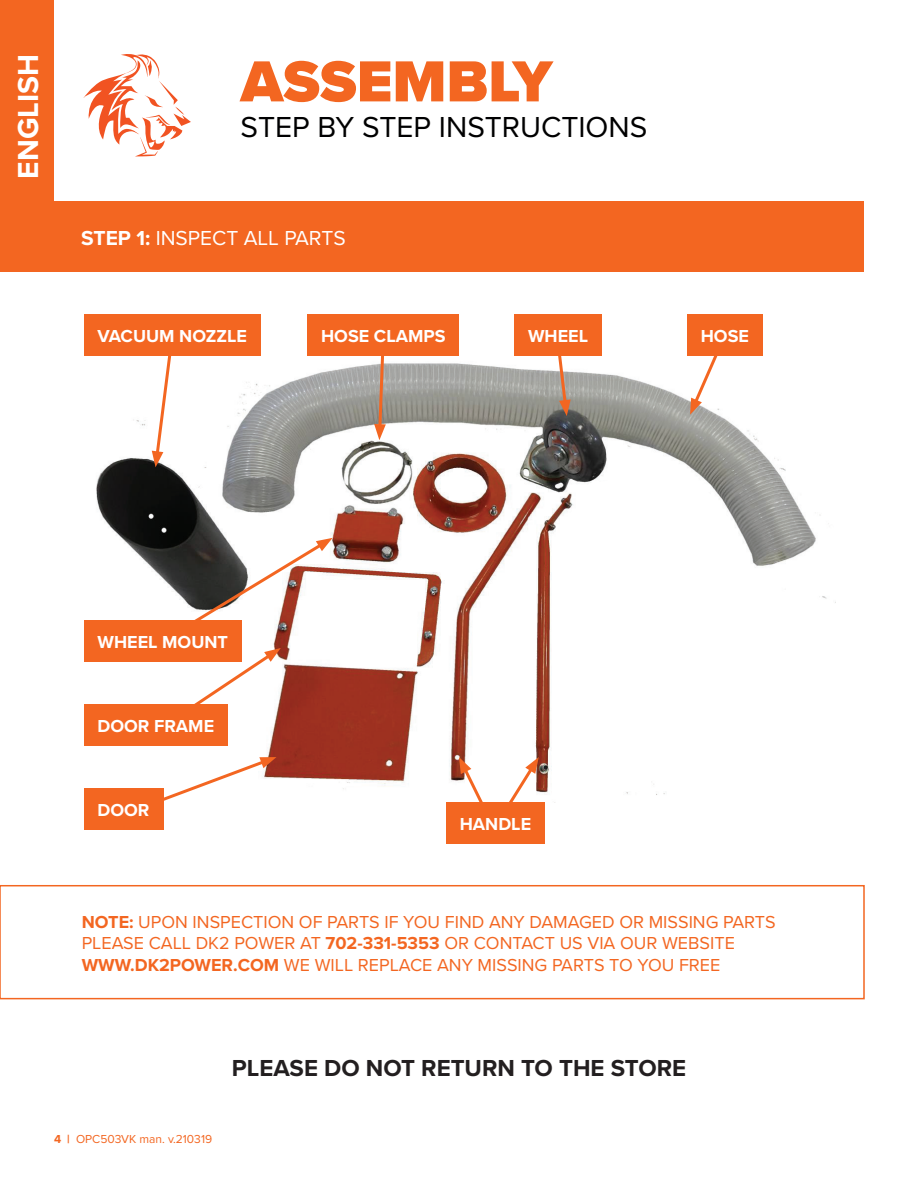
<style>
.page{position:relative;width:918px;height:1188px;background:#fff}
.page>*{position:absolute;margin:0;border:0;box-sizing:border-box;transform-origin:0 0}
.t1{font:900 60px "Proxima Nova";color:#f36621}
.t2{font:30px "Proxima Nova";color:#000001}
.t3{font:700 30px "Proxima Nova";color:#fff}
.t4{font:700 24px "Proxima Nova";color:#231f20}
.t5{font:21px "Proxima Nova";color:#fff}
.t6{font:18px/21.6px "Proxima Nova";color:#f36621}
.t7{font:700 18px "Proxima Nova";color:#fff}
.t8{font:12px "Proxima Nova";color:#f36621}
.s1{font-weight:700}
</style>
<div class="page">
<div style="left:0;top:0;width:54px;height:233px;background:#f36621"></div>
<svg style="left:84px;top:54px;width:107px;height:102px"></svg>
<div style="left:0;top:201px;width:864px;height:71px;background:#f36621"></div>
<div style="left:0;top:885px;width:865px;height:114px;border:2px solid #f36621"></div>
<img style="left:84px;top:363px;width:752px;height:432px">
<div style="left:558px;top:567px;width:194px;height:212px;background:#fff"></div>
<svg style="left:581px;top:477px;width:160px;height:90px"></svg>
<svg style="left:690px;top:356px;width:39px;height:59px"></svg>
<svg style="left:555px;top:356px;width:16px;height:60px"></svg>
<svg style="left:374px;top:356px;width:12px;height:84px"></svg>
<svg style="left:152px;top:356px;width:24px;height:111px"></svg>
<svg style="left:152px;top:538px;width:181px;height:197px"></svg>
<svg style="left:119px;top:757px;width:157px;height:61px"></svg>
<svg style="left:459px;top:757px;width:80px;height:45px"></svg>
<div style="left:687px;top:314px;width:76px;height:42px;background:#f36621"></div>
<div style="left:514px;top:314px;width:88px;height:42px;background:#f36621"></div>
<div style="left:308px;top:314px;width:151px;height:42px;background:#f36621"></div>
<div style="left:84px;top:314px;width:177px;height:42px;background:#f36621"></div>
<div style="left:84px;top:620px;width:158px;height:42px;background:#f36621"></div>
<div style="left:84px;top:705px;width:144px;height:41px;background:#f36621"></div>
<div style="left:446px;top:802px;width:99px;height:41px;background:#f36621"></div>
<div style="left:84px;top:789px;width:79px;height:41px;background:#f36621"></div>
<h2 class="t3" style="left:6px;top:179px;width:126px;rotate:-90deg">ENGLISH</h2>
<h1 class="t1" style="left:241px;top:37px;width:313px">ASSEMBLY</h1>
<h2 class="t2" style="left:241px;top:105px;width:408px">STEP BY STEP INSTRUCTIONS</h2>
<p class="t5" style="left:81px;top:222px;width:266px"><span class="s1">STEP 1:</span> INSPECT ALL PARTS</p>
<p class="t7" style="left:98px;top:323px;width:151px">VACUUM NOZZLE</p>
<p class="t7" style="left:321px;top:323px;width:126px">HOSE CLAMPS</p>
<p class="t7" style="left:528px;top:323px;width:62px">WHEEL</p>
<p class="t7" style="left:701px;top:323px;width:50px">HOSE</p>
<p class="t7" style="left:98px;top:629px;width:132px">WHEEL MOUNT</p>
<p class="t7" style="left:98px;top:713px;width:118px">DOOR FRAME</p>
<p class="t7" style="left:98px;top:797px;width:54px">DOOR</p>
<p class="t7" style="left:460px;top:811px;width:73px">HANDLE</p>
<p class="t6" style="left:82px;top:910px;width:695px"><span class="s1">NOTE:</span> UPON INSPECTION OF PARTS IF YOU FIND ANY DAMAGED OR MISSING PARTS<br>PLEASE CALL DK2 POWER AT <span class="s1">702-331-5353</span> OR CONTACT US VIA OUR WEBSITE<br><span class="s1">WWW.DK2POWER.COM</span> WE WILL REPLACE ANY MISSING PARTS TO YOU FREE</p>
<h3 class="t4" style="left:232px;top:1050px;width:456px">PLEASE DO NOT RETURN TO THE STORE</h3>
<p class="t8" style="left:54px;top:1131px;width:160px"><span class="s1">4 |</span> OPC503VK man. v.210319</p>
</div>
